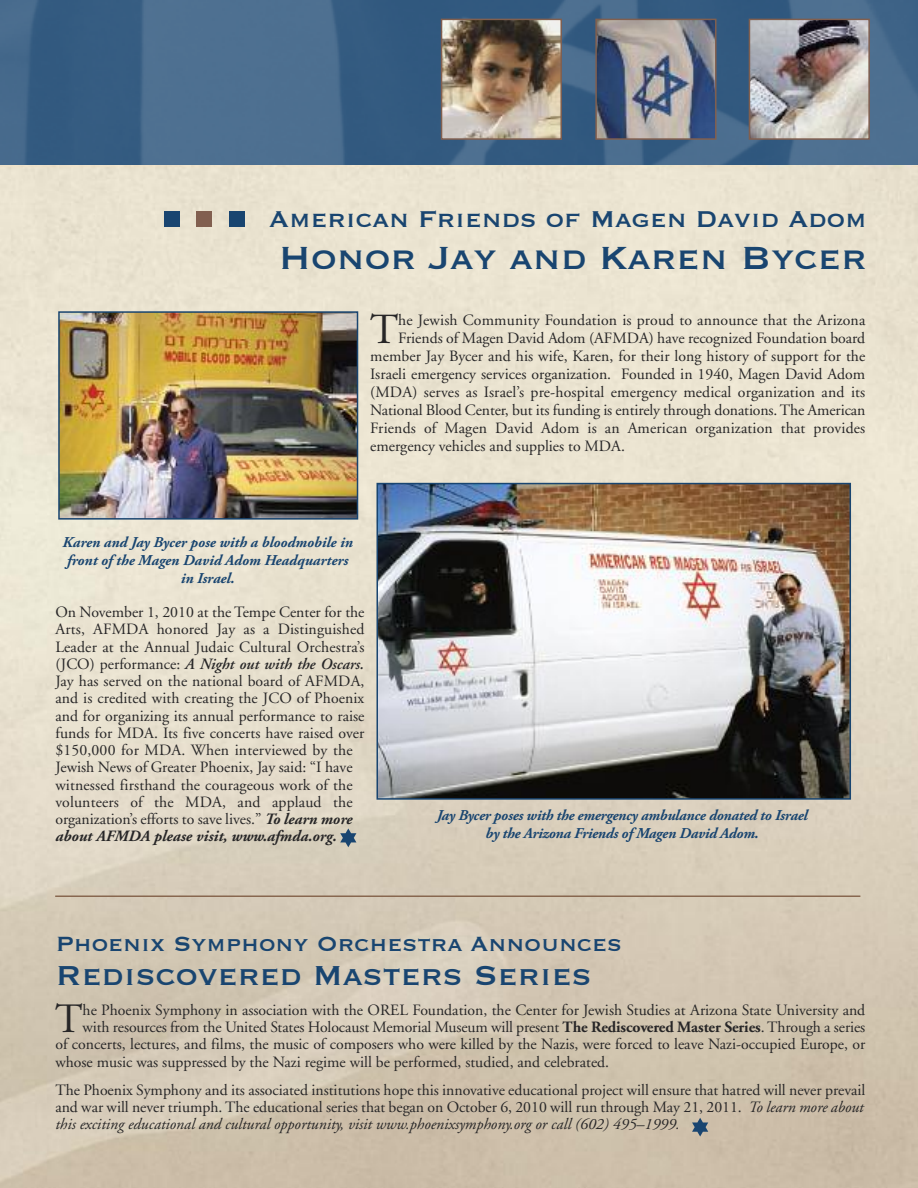
<style>
.page{position:relative;width:918px;height:1188px;background:#fff}
.page>*{position:absolute;margin:0;border:0;box-sizing:border-box;transform-origin:0 0}
.t1{font:42.9px "Adobe Garamond";color:#272627}
.t2{font:42px "Copperplate";color:#194570}
.t3{font:41.7px "Adobe Garamond";color:#272627}
.t4{font:36px "Copperplate";color:#194570}
.t5{font:30px "Copperplate";color:#194570}
.t6{font:27px "Copperplate";color:#194570}
.t7{font:15.75px/17.2px "Adobe Garamond";color:#272627}
.t8{font:italic 700 15px/18px "Adobe Garamond Pro";letter-spacing:-.015em;color:#194570;text-align:center}
.s1{font-weight:600;font-style:italic}
.s2{font-weight:700;font-style:italic}
.s3{font-weight:700}
.s4{font-style:italic}
</style>
<div class="page">
<img style="left:0;top:164px;width:918px;height:1024px">
<div style="left:164px;top:211px;width:16px;height:15px;background:#194570"></div>
<div style="left:197px;top:211px;width:15px;height:15px;background:#815f4f"></div>
<div style="left:229px;top:211px;width:15px;height:15px;background:#194570"></div>
<img style="left:0;top:0;width:918px;height:164px">
<img style="left:340px;top:828px;width:16px;height:19px">
<img style="left:752px;top:22px;width:115px;height:115px">
<div style="left:749px;top:19px;width:121px;height:121px;border:2px solid #815f4f"></div>
<img style="left:598px;top:22px;width:116px;height:115px">
<div style="left:595px;top:19px;width:122px;height:121px;border:2px solid #815f4f"></div>
<img style="left:444px;top:22px;width:115px;height:115px">
<div style="left:441px;top:19px;width:121px;height:121px;border:2px solid #815f4f"></div>
<img style="left:379px;top:486px;width:469px;height:311px">
<div style="left:376px;top:483px;width:475px;height:317px;border:2px solid #194570"></div>
<img style="left:61px;top:314px;width:294px;height:203px">
<div style="left:58px;top:311px;width:300px;height:209px;border:2px solid #194570"></div>
<hr style="left:55px;top:896px;width:805px;height:1px;background:#88674f">
<img style="left:692px;top:1118px;width:16px;height:19px">
<h3 class="t5" style="left:269px;top:199px;width:599px">American Friends of Magen David Adom</h3>
<h2 class="t2" style="left:279px;top:231px;width:590px">Honor Jay and Karen Bycer</h2>
<h1 class="t1" style="left:370px;top:312px;width:30px">T</h1>
<p class="t7" style="left:398px;top:313px;width:469px">he Jewish Community Foundation is proud to announce that the Arizona</p>
<p class="t7" style="left:398px;top:331px;width:469px">Friends of Magen David Adom (AFMDA) have recognized Foundation board</p>
<p class="t7" style="left:370px;top:349px;width:497px">member Jay Bycer and his wife, Karen, for their long history of support for the</p>
<p class="t7" style="left:370px;top:367px;width:497px">Israeli emergency services organization. Founded in 1940, Magen David Adom</p>
<p class="t7" style="left:370px;top:385px;width:497px">(MDA) serves as Israel’s pre-hospital emergency medical organization and its</p>
<p class="t7" style="left:370px;top:403px;width:497px">National Blood Center, but its funding is entirely through donations. The American</p>
<p class="t7" style="left:370px;top:421px;width:497px">Friends of Magen David Adom is an American organization that provides</p>
<p class="t7" style="left:370px;top:439px;width:256px">emergency vehicles and supplies to MDA.</p>
<p class="t8" style="left:62px;top:535px;width:292px">Karen and Jay Bycer pose with a bloodmobile in front of the Magen David Adom Headquarters in Israel.</p>
<p class="t7" style="left:55px;top:605px;width:311px">On November 1, 2010 at the Tempe Center for the Arts, AFMDA honored Jay as a Distinguished Leader at the Annual Judaic Cultural Orchestra’s (JCO) performance: <span class="s1">A Night out with the Oscars.<br></span>Jay has served on the national board of AFMDA, and is credited with creating the JCO of Phoenix and for organizing its annual performance to raise funds for MDA. Its five concerts have raised over $150,000 for MDA. When interviewed by the Jewish News of Greater Phoenix, Jay said: “I have witnessed firsthand the courageous work of the volunteers of the MDA, and applaud the organization’s efforts to save lives.” <span class="s2">To learn more about AFMDA please visit, www.afmda.org.</span></p>
<p class="t8" style="left:437px;top:808px;width:372px">Jay Bycer poses with the emergency ambulance donated to Israel by the Arizona Friends of Magen David Adom.</p>
<h3 class="t6" style="left:56px;top:927px;width:568px">Phoenix Symphony Orchestra Announces</h3>
<h3 class="t4" style="left:56px;top:952px;width:538px">Rediscovered Masters Series</h3>
<h3 class="t3" style="left:55px;top:1002px;width:29px">T</h3>
<p class="t7" style="left:83px;top:1003px;width:784px">he Phoenix Symphony in association with the OREL Foundation, the Center for Jewish Studies at Arizona State University and</p>
<p class="t7" style="left:83px;top:1020px;width:784px">with resources from the United States Holocaust Memorial Museum will present <span class="s3">The Rediscovered Master Series</span>. Through a series</p>
<p class="t7" style="left:55px;top:1037px;width:811px">of concerts, lectures, and films, the music of composers who were killed by the Nazis, were forced to leave Nazi-occupied Europe, or</p>
<p class="t7" style="left:55px;top:1054px;width:555px">whose music was suppressed by the Nazi regime will be performed, studied, and celebrated.</p>
<p class="t7" style="left:55px;top:1082px;width:811px;text-align:justify">The Phoenix Symphony and its associated institutions hope this innovative educational project will ensure that hatred will never prevail and war will never triumph. The educational series that began on October 6, 2010 will run through May 21, 2011. <span class="s4">To learn more about this exciting educational and cultural opportunity, visit www.phoenixsymphony.org or call (602) 495–1999.</span></p>
</div>
